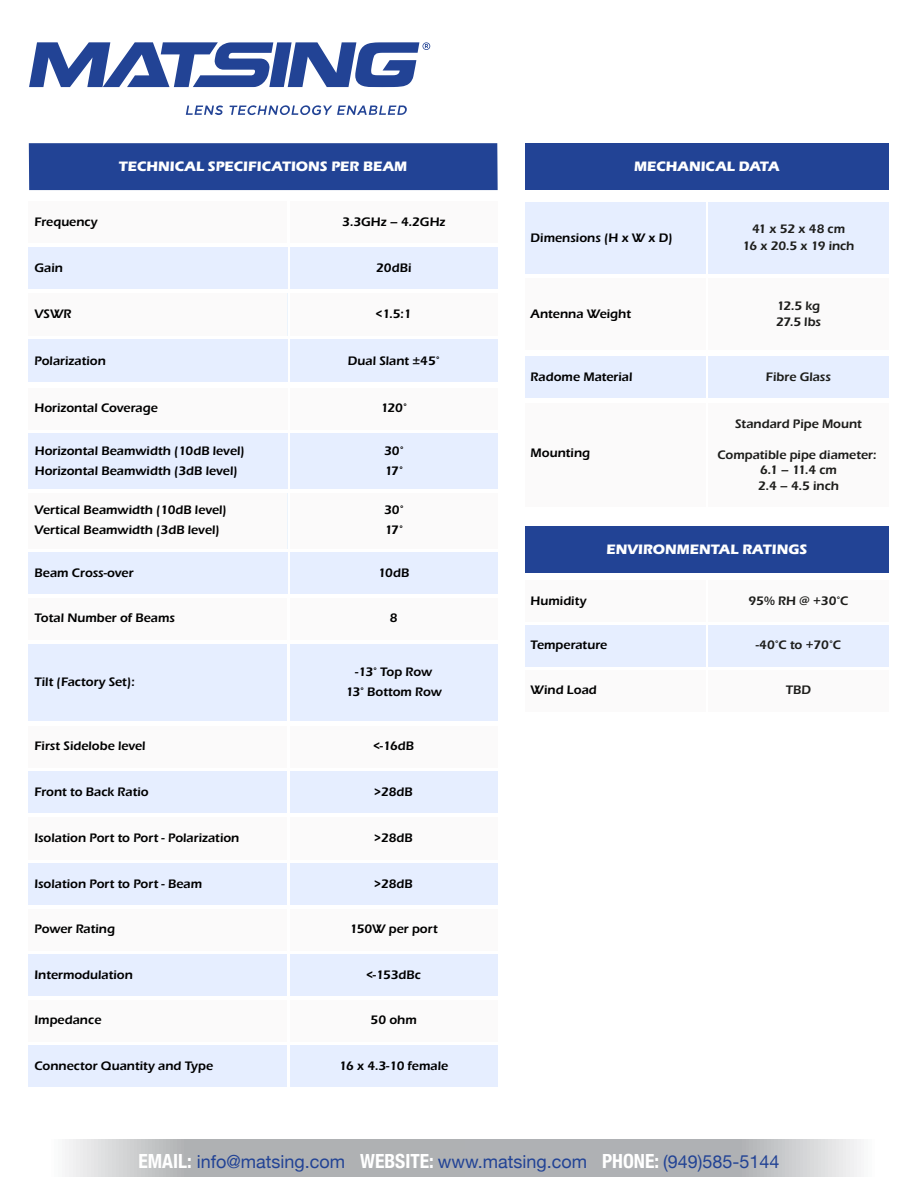
<style>
.page{position:relative;width:918px;height:1188px;background:#fff}
.page>*{position:absolute;margin:0;border:0;box-sizing:border-box;transform-origin:0 0}
.t1{font:18px "Helvetica Neue";color:#224395}
.t2{font:700 14.1px "Marta";color:#fff}
.t3{font:600 12.75px/19.8px "Marta";color:#000}
.t4{font:600 12.75px/15.3px "Marta";color:#1d1d1b;text-align:center}
.s1{font-weight:700;font-stretch:condensed;font-size:19.5px;color:#fff}
</style>
<div class="page">
<svg style="left:230px;top:105px;width:177px;height:10px"></svg>
<svg style="left:186px;top:105px;width:37px;height:10px"></svg>
<svg style="left:29px;top:42px;width:401px;height:45px"></svg>
<div style="left:290px;top:202px;width:207px;height:41px;background:#fbfafa"></div>
<div style="left:29px;top:202px;width:258px;height:41px;background:#fbfafa"></div>
<div style="left:290px;top:247px;width:207px;height:41px;background:#e6eeff"></div>
<div style="left:29px;top:247px;width:258px;height:41px;background:#e6eeff"></div>
<div style="left:290px;top:293px;width:207px;height:42px;background:#fbfafa"></div>
<div style="left:29px;top:293px;width:258px;height:42px;background:#fbfafa"></div>
<div style="left:290px;top:340px;width:207px;height:42px;background:#e6eeff"></div>
<div style="left:29px;top:340px;width:258px;height:42px;background:#e6eeff"></div>
<div style="left:290px;top:433px;width:207px;height:56px;background:#e6eeff"></div>
<div style="left:29px;top:433px;width:258px;height:56px;background:#e6eeff"></div>
<div style="left:290px;top:388px;width:207px;height:41px;background:#fbfafa"></div>
<div style="left:29px;top:388px;width:258px;height:41px;background:#fbfafa"></div>
<div style="left:290px;top:553px;width:207px;height:41px;background:#e6eeff"></div>
<div style="left:29px;top:553px;width:258px;height:41px;background:#e6eeff"></div>
<div style="left:290px;top:493px;width:207px;height:55px;background:#fbfafa"></div>
<div style="left:29px;top:493px;width:258px;height:55px;background:#fbfafa"></div>
<div style="left:290px;top:771px;width:207px;height:42px;background:#e6eeff"></div>
<div style="left:29px;top:771px;width:258px;height:42px;background:#e6eeff"></div>
<div style="left:290px;top:864px;width:207px;height:41px;background:#e6eeff"></div>
<div style="left:29px;top:864px;width:258px;height:41px;background:#e6eeff"></div>
<div style="left:290px;top:955px;width:207px;height:41px;background:#e6eeff"></div>
<div style="left:29px;top:955px;width:258px;height:41px;background:#e6eeff"></div>
<div style="left:290px;top:1046px;width:207px;height:41px;background:#e6eeff"></div>
<div style="left:29px;top:1046px;width:258px;height:41px;background:#e6eeff"></div>
<div style="left:290px;top:598px;width:207px;height:41px;background:#fbfafa"></div>
<div style="left:29px;top:598px;width:258px;height:41px;background:#fbfafa"></div>
<div style="left:290px;top:644px;width:207px;height:77px;background:#e6eeff"></div>
<div style="left:29px;top:644px;width:258px;height:77px;background:#e6eeff"></div>
<div style="left:290px;top:726px;width:207px;height:41px;background:#fbfafa"></div>
<div style="left:29px;top:726px;width:258px;height:41px;background:#fbfafa"></div>
<div style="left:290px;top:817px;width:207px;height:42px;background:#fbfafa"></div>
<div style="left:29px;top:817px;width:258px;height:42px;background:#fbfafa"></div>
<div style="left:290px;top:909px;width:207px;height:41px;background:#fbfafa"></div>
<div style="left:29px;top:909px;width:258px;height:41px;background:#fbfafa"></div>
<div style="left:290px;top:1000px;width:207px;height:41px;background:#fbfafa"></div>
<div style="left:29px;top:1000px;width:258px;height:41px;background:#fbfafa"></div>
<div style="left:29px;top:143px;width:469px;height:47px;background:#224395"></div>
<div style="left:525px;top:143px;width:364px;height:47px;background:#224395"></div>
<div style="left:525px;top:279px;width:180px;height:71px;background:#fbfafa"></div>
<div style="left:708px;top:279px;width:181px;height:71px;background:#fbfafa"></div>
<div style="left:525px;top:202px;width:180px;height:72px;background:#e6eeff"></div>
<div style="left:708px;top:202px;width:181px;height:72px;background:#e6eeff"></div>
<div style="left:525px;top:356px;width:180px;height:42px;background:#e6eeff"></div>
<div style="left:708px;top:356px;width:181px;height:42px;background:#e6eeff"></div>
<div style="left:525px;top:404px;width:180px;height:103px;background:#fbfafa"></div>
<div style="left:708px;top:404px;width:181px;height:103px;background:#fbfafa"></div>
<div style="left:525px;top:580px;width:180px;height:42px;background:#fbfafa"></div>
<div style="left:708px;top:580px;width:181px;height:42px;background:#fbfafa"></div>
<div style="left:525px;top:625px;width:180px;height:42px;background:#e6eeff"></div>
<div style="left:708px;top:625px;width:181px;height:42px;background:#e6eeff"></div>
<div style="left:525px;top:526px;width:364px;height:47px;background:#224395"></div>
<div style="left:525px;top:670px;width:180px;height:42px;background:#fbfafa"></div>
<div style="left:708px;top:670px;width:181px;height:42px;background:#fbfafa"></div>
<svg style="left:65px;top:1140px;width:796px;height:37px;background:#b9bbbd"></svg>
<p class="t2" style="left:119px;top:158px;width:290px">TECHNICAL SPECIFICATIONS PER BEAM</p>
<p class="t2" style="left:634px;top:158px;width:147px">MECHANICAL DATA</p>
<p class="t3" style="left:35px;top:212px;width:65px">Frequency</p>
<p class="t3" style="left:342px;top:212px;width:105px">3.3GHz – 4.2GHz</p>
<p class="t3" style="left:35px;top:258px;width:30px">Gain</p>
<p class="t3" style="left:376px;top:258px;width:37px">20dBi</p>
<p class="t3" style="left:35px;top:304px;width:39px">VSWR</p>
<p class="t3" style="left:376px;top:304px;width:37px">&lt;1.5:1</p>
<p class="t3" style="left:35px;top:351px;width:73px">Polarization</p>
<p class="t3" style="left:348px;top:351px;width:93px">Dual Slant ±45°</p>
<p class="t3" style="left:35px;top:398px;width:125px">Horizontal Coverage</p>
<p class="t3" style="left:381px;top:398px;width:28px">120°</p>
<p class="t3" style="left:35px;top:441px;width:211px">Horizontal Beamwidth (10dB level)<br>Horizontal Beamwidth (3dB level)</p>
<p class="t3" style="left:384px;top:441px;width:21px">30°<br>17°</p>
<p class="t3" style="left:35px;top:500px;width:194px">Vertical Beamwidth (10dB level)<br>Vertical Beamwidth (3dB level)</p>
<p class="t3" style="left:384px;top:500px;width:21px">30°<br>17°</p>
<p class="t3" style="left:35px;top:563px;width:101px">Beam Cross-over</p>
<p class="t3" style="left:378px;top:563px;width:33px">10dB</p>
<p class="t3" style="left:35px;top:608px;width:142px">Total Number of Beams</p>
<p class="t3" style="left:390px;top:608px;width:9px">8</p>
<p class="t3" style="left:35px;top:672px;width:102px">Tilt (Factory Set):</p>
<p class="t3" style="left:346px;top:662px;width:98px;text-align:center">-13° Top Row<br>13° Bottom Row</p>
<p class="t3" style="left:35px;top:736px;width:113px">First Sidelobe level</p>
<p class="t3" style="left:373px;top:736px;width:42px">&lt;-16dB</p>
<p class="t3" style="left:35px;top:782px;width:116px">Front to Back Ratio</p>
<p class="t3" style="left:375px;top:782px;width:40px">&gt;28dB</p>
<p class="t3" style="left:35px;top:828px;width:206px">Isolation Port to Port - Polarization</p>
<p class="t3" style="left:375px;top:828px;width:40px">&gt;28dB</p>
<p class="t3" style="left:35px;top:874px;width:169px">Isolation Port to Port - Beam</p>
<p class="t3" style="left:375px;top:874px;width:40px">&gt;28dB</p>
<p class="t3" style="left:35px;top:919px;width:82px">Power Rating</p>
<p class="t3" style="left:350px;top:919px;width:90px">150W per port</p>
<p class="t3" style="left:35px;top:965px;width:100px">Intermodulation</p>
<p class="t3" style="left:366px;top:965px;width:56px">&lt;-153dBc</p>
<p class="t3" style="left:35px;top:1010px;width:69px">Impedance</p>
<p class="t3" style="left:371px;top:1010px;width:48px">50 ohm</p>
<p class="t3" style="left:35px;top:1056px;width:180px">Connector Quantity and Type</p>
<p class="t3" style="left:339px;top:1056px;width:110px">16 x 4.3-10 female</p>
<p class="t3" style="left:531px;top:228px;width:144px">Dimensions (H x W x D)</p>
<p class="t3" style="left:531px;top:304px;width:102px">Antenna Weight</p>
<p class="t4" style="left:743px;top:221px;width:113px;line-height:16.5px">41 x 52 x 48 cm<br>16 x 20.5 x 19 inch</p>
<p class="t4" style="left:776px;top:299px;width:47px;text-align:left">12.5 kg<br>27.5 lbs</p>
<p class="t3" style="left:531px;top:367px;width:103px">Radome Material</p>
<p class="t4" style="left:766px;top:369px;width:67px">Fibre Glass</p>
<p class="t3" style="left:531px;top:443px;width:61px">Mounting</p>
<p class="t4" style="left:735px;top:417px;width:128px">Standard Pipe Mount</p>
<p class="t4" style="left:717px;top:447px;width:161px">Compatible pipe diameter:<br>6.1 – 11.4 cm<br>2.4 – 4.5 inch</p>
<p class="t2" style="left:606px;top:541px;width:202px">ENVIRONMENTAL RATINGS</p>
<p class="t3" style="left:531px;top:591px;width:57px">Humidity</p>
<p class="t3" style="left:531px;top:635px;width:78px">Temperature</p>
<p class="t4" style="left:749px;top:593px;width:102px">95% RH @ +30°C</p>
<p class="t4" style="left:756px;top:638px;width:87px">-40°C to +70°C</p>
<p class="t3" style="left:531px;top:680px;width:68px">Wind Load</p>
<p class="t4" style="left:786px;top:683px;width:27px">TBD</p>
<h1 class="t1" style="left:138px;top:1148px;width:643px"><span class="s1">EMAIL:</span> info@matsing.com <span class="s1">WEBSITE:</span> www.matsing.com <span class="s1">PHONE:</span> (949)585-5144</h1>
</div>
